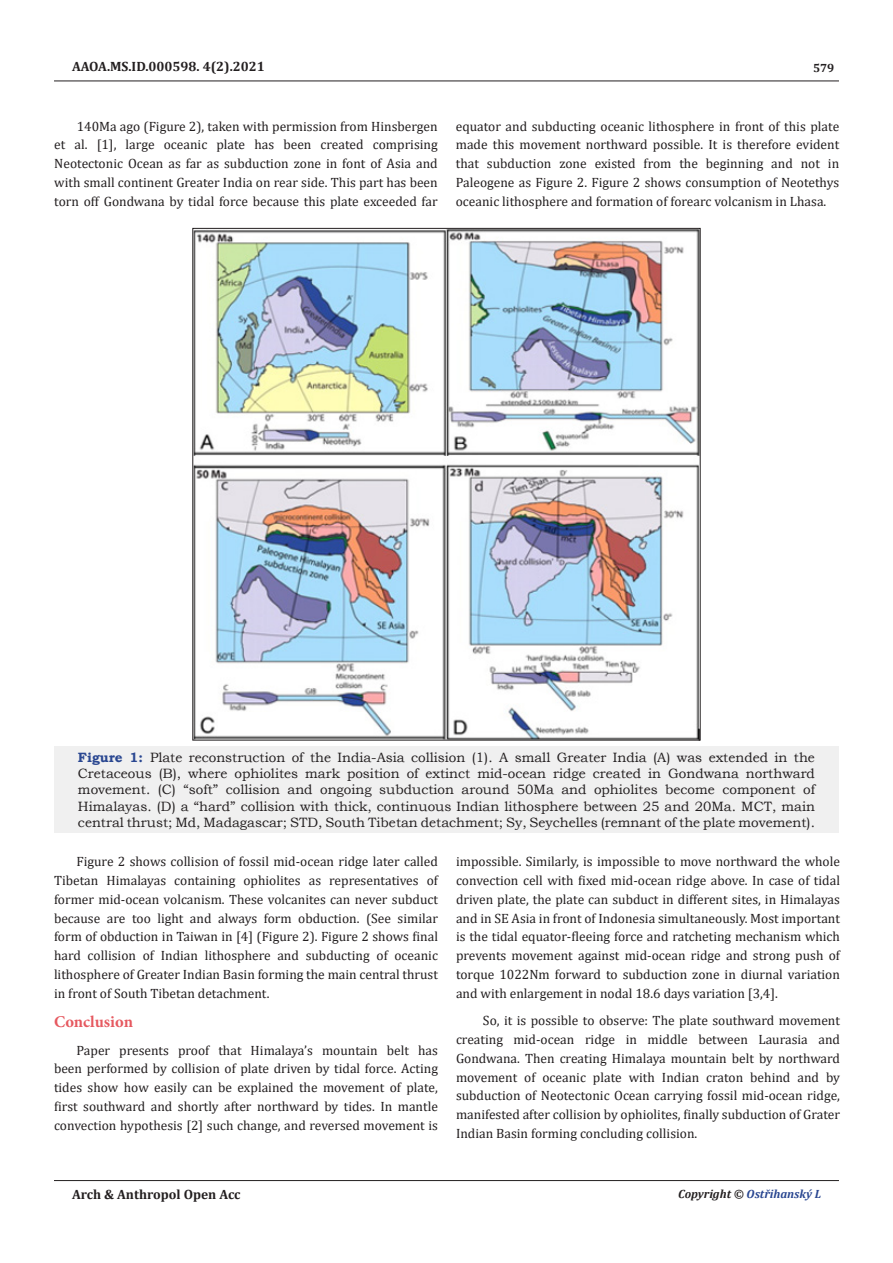
<style>
.page{position:relative;width:893px;height:1263px;background:#fff}
.page>*{position:absolute;margin:0;border:0;box-sizing:border-box;transform-origin:0 0}
.t1{font:700 16.5px "Minion Pro";color:#e65960}
.t2{font:13.5px/18.8px "Cambria";color:#231f20;text-align:justify}
.t3{font:13.5px/16.2px "Bookman Old Style";color:#231f20;text-align:justify}
.t4{font:700 13.5px "Cambria";color:#231f20}
.t5{font:italic 700 12px "Cambria";color:#2a4791}
.t6{font:700 12px "Cambria";color:#231f20}
.s1{font-weight:700;color:#2a4791}
.s2{color:#231f20}
</style>
<div class="page">
<hr style="left:54px;top:81px;width:785px;height:1px;background:#231f20">
<hr style="left:54px;top:1180px;width:785px;height:1px;background:#231f20">
<div style="left:54px;top:746px;width:785px;height:87px;background:#f0f0f0"></div>
<img style="left:195px;top:230px;width:503px;height:508px">
<p class="t4" style="left:72px;top:56px;width:194px">AAOA.MS.ID.000598. 4(2).2021</p>
<p class="t6" style="left:813px;top:60px;width:23px">579</p>
<p class="t2" style="left:54px;top:117px;width:385px;text-indent:22px">140Ma ago (Figure 2), taken with permission from Hinsbergen et al. [1], large oceanic plate has been created comprising Neotectonic Ocean as far as subduction zone in font of Asia and with small continent Greater India on rear side. This part has been torn off Gondwana by tidal force because this plate exceeded far</p>
<p class="t2" style="left:456px;top:117px;width:385px">equator and subducting oceanic lithosphere in front of this plate made this movement northward possible. It is therefore evident that subduction zone existed from the beginning and not in Paleogene as Figure 2. Figure 2 shows consumption of Neotethys oceanic lithosphere and formation of forearc volcanism in Lhasa.</p>
<p class="t3" style="left:78px;top:749px;width:738px"><span class="s1">Figure 1:</span> Plate reconstruction of the India-Asia collision (1). A small Greater India (A) was extended in the Cretaceous (B), where ophiolites mark position of extinct mid-ocean ridge created in Gondwana northward movement. (C) “soft” collision and ongoing subduction around 50Ma and ophiolites become component of Himalayas. (D) a “hard” collision with thick, continuous Indian lithosphere between 25 and 20Ma. MCT, main central thrust; Md, Madagascar; STD, South Tibetan detachment; Sy, Seychelles (remnant of the plate movement).</p>
<p class="t2" style="left:54px;top:852px;width:385px;text-indent:22px">Figure 2 shows collision of fossil mid-ocean ridge later called Tibetan Himalayas containing ophiolites as representatives of former mid-ocean volcanism. These volcanites can never subduct because are too light and always form obduction. (See similar form of obduction in Taiwan in [4] (Figure 2). Figure 2 shows final hard collision of Indian lithosphere and subducting of oceanic lithosphere of Greater Indian Basin forming the main central thrust in front of South Tibetan detachment.</p>
<p class="t1" style="left:54px;top:1010px;width:81px">Conclusion</p>
<p class="t2" style="left:54px;top:1040px;width:385px;text-indent:22px">Paper presents proof that Himalaya’s mountain belt has been performed by collision of plate driven by tidal force. Acting tides show how easily can be explained the movement of plate, first southward and shortly after northward by tides. In mantle convection hypothesis [2] such change, and reversed movement is</p>
<p class="t2" style="left:456px;top:852px;width:385px">impossible. Similarly, is impossible to move northward the whole convection cell with fixed mid-ocean ridge above. In case of tidal driven plate, the plate can subduct in different sites, in Himalayas and in SE Asia in front of Indonesia simultaneously. Most important is the tidal equator-fleeing force and ratcheting mechanism which prevents movement against mid-ocean ridge and strong push of torque 1022Nm forward to subduction zone in diurnal variation and with enlargement in nodal 18.6 days variation [3,4].</p>
<p class="t2" style="left:456px;top:1011px;width:385px;text-indent:27px">So, it is possible to observe: The plate southward movement creating mid-ocean ridge in middle between Laurasia and Gondwana. Then creating Himalaya mountain belt by northward movement of oceanic plate with Indian craton behind and by subduction of Neotectonic Ocean carrying fossil mid-ocean ridge, manifested after collision by ophiolites, finally subduction of Grater Indian Basin forming concluding collision.</p>
<p class="t4" style="left:72px;top:1185px;width:170px">Arch &amp; Anthropol Open Acc</p>
<p class="t5" style="left:678px;top:1185px;width:144px"><span class="s2">Copyright ©</span> Ostřihanský L</p>
</div>
